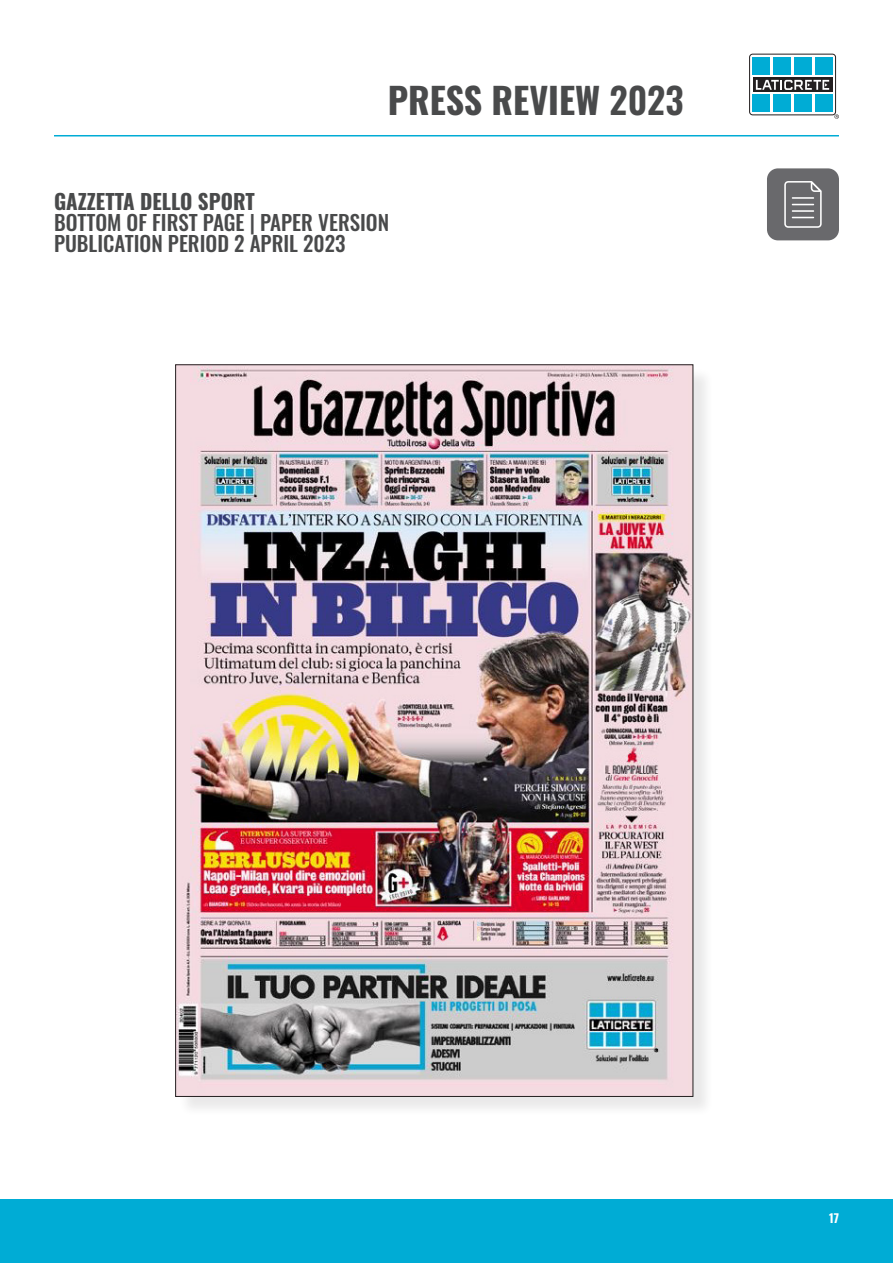
<style>
.page{position:relative;width:893px;height:1263px;background:#fff}
.page>*{position:absolute;margin:0;border:0;box-sizing:border-box;transform-origin:0 0}
.t1{font:700 36px "Oswald";color:#494a4b}
.t2{font:500 21px "Oswald";color:#494a4b}
.t3{font:700 21px "Oswald";color:#494a4b}
.t4{font:700 12px "Oswald";color:#fff}
.s1{font-weight:600}
</style>
<div class="page">
<div style="left:749px;top:54px;width:87px;height:61px;border:1px solid #231f20;border-radius:3px"></div>
<div style="left:753px;top:94px;width:17px;height:18px;background:#00acd5"></div>
<div style="left:773px;top:94px;width:18px;height:18px;background:#00acd5"></div>
<div style="left:794px;top:94px;width:17px;height:18px;background:#00acd5"></div>
<div style="left:815px;top:94px;width:17px;height:18px;background:#00acd5"></div>
<svg style="left:753px;top:77px;width:79px;height:15px"></svg>
<svg style="left:756px;top:80px;width:73px;height:10px"></svg>
<div style="left:753px;top:57px;width:17px;height:18px;background:#00acd5"></div>
<div style="left:773px;top:57px;width:18px;height:18px;background:#00acd5"></div>
<div style="left:794px;top:57px;width:17px;height:18px;background:#00acd5"></div>
<div style="left:815px;top:57px;width:17px;height:18px;background:#00acd5"></div>
<svg style="left:834px;top:114px;width:5px;height:5px"></svg>
<hr style="left:54px;top:135px;width:785px;height:1px;background:#00acd5">
<div style="left:0;top:1200px;width:893px;height:63px;background:#00acd5"></div>
<div style="left:178px;top:367px;width:536px;height:750px;background:#231f20;opacity:.1"></div>
<img style="left:177px;top:367px;width:514px;height:728px">
<div style="left:767px;top:168px;width:72px;height:72px;background:#69696c;border-radius:11px"></div>
<svg style="left:784px;top:181px;width:38px;height:47px"></svg>
<h1 class="t1" style="left:388px;top:82px;width:297px">PRESS REVIEW <span class="s1">2023</span></h1>
<p class="t3" style="left:54px;top:190px;width:202px">GAZZETTA DELLO SPORT</p>
<p class="t2" style="left:54px;top:211px;width:337px">BOTTOM OF FIRST PAGE | PAPER VERSION</p>
<p class="t2" style="left:54px;top:232px;width:293px">PUBLICATION PERIOD 2 APRIL 2023</p>
<p class="t4" style="left:829px;top:1212px;width:11px">17</p>
</div>
